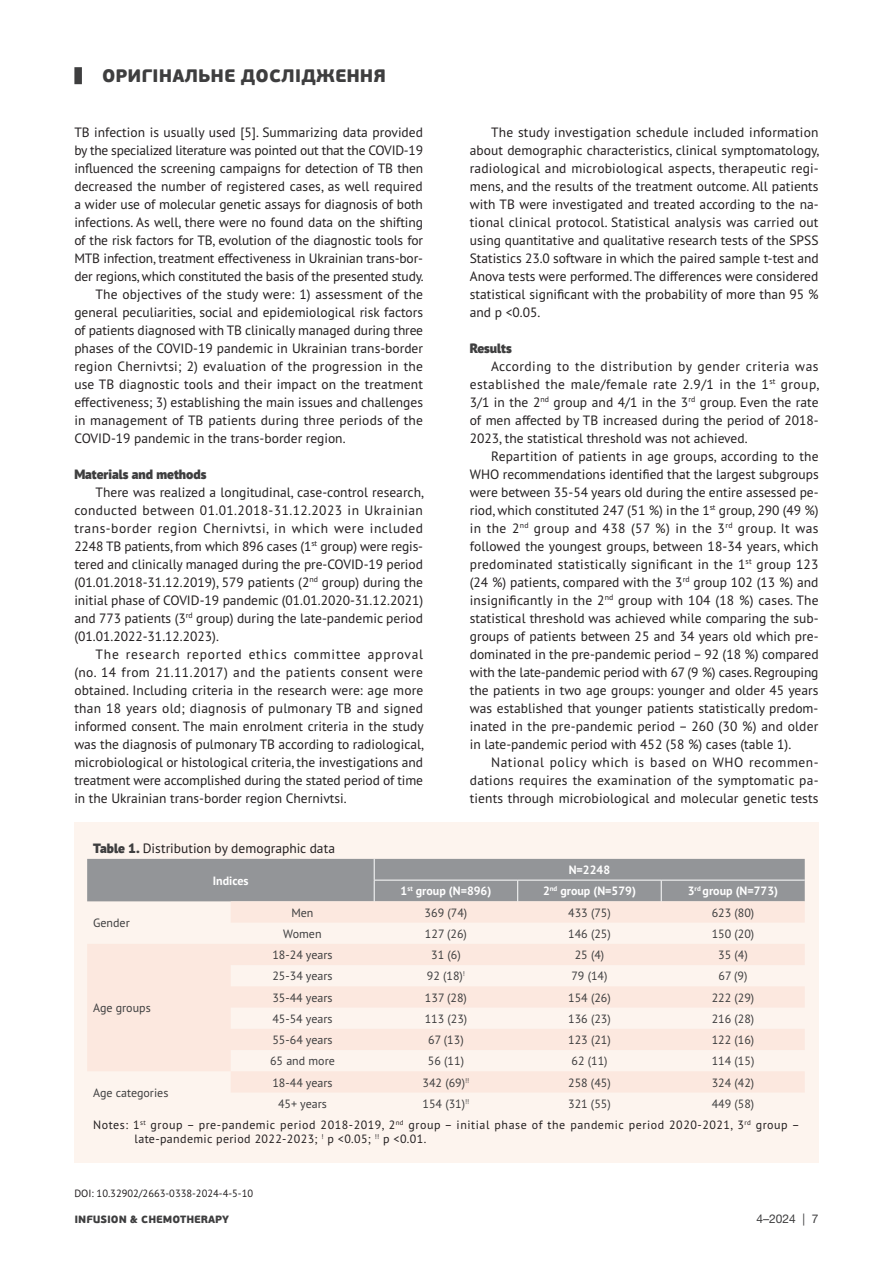
<style>
.page{position:relative;width:893px;height:1263px;background:#fff}
.page>*{position:absolute;margin:0;border:0;box-sizing:border-box;transform-origin:0 0}
.t1{font:900 18px "PF Beau Sans Pro";color:#3e3e3f}
.t2{font:13.5px/18px "PT Sans Pro";color:#231f20;text-align:justify}
.t3{font:13.5px "PT Sans Pro";letter-spacing:-.02em;color:#231f20}
.t4{font:13.5px "PT Sans Pro";letter-spacing:.02em;color:#231f20}
.t5{font:900 13.5px "PT Sans Pro";color:#3e3e3f}
.t6{font:12px "PT Sans Pro";color:#3e3e3f}
.t7{font:12px/21.3px "PT Sans Pro";letter-spacing:.045em;color:#231f20}
.t8{font:700 12px "PT Sans Pro";color:#fff}
.t9{font:12px "Helvetica Neue LTW1 G";color:#3e3e3f}
.t10{font:10.5px "PT Sans Pro";color:#231f20}
.t11{font:900 10.5px "PF Beau Sans Pro";color:#3e3e3f}
.s1{font-weight:900;color:#3e3e3f}
.s2{color:#3e3e3f}
</style>
<div class="page">
<div style="left:74px;top:67px;width:8px;height:17px;background:#3e3e3f"></div>
<div style="left:74px;top:823px;width:745px;height:340px;background:#fdf4ee"></div>
<svg style="left:87px;top:901px;width:718px;height:191px;fill:#fce8df"></svg>
<div style="left:87px;top:859px;width:718px;height:42px;background:#939598"></div>
<h1 class="t1" style="left:102px;top:64px;width:285px">ОРИГІНАЛЬНЕ ДОСЛІДЖЕННЯ</h1>
<p class="t2" style="left:74px;top:123px;width:350px">TB infection is usually used [5]. Summarizing data provided</p>
<p class="t3" style="left:74px;top:141px;width:350px">by the specialized literature was pointed out that the COVID-19</p>
<p class="t2" style="left:74px;top:159px;width:350px">influenced the screening campaigns for detection of TB then</p>
<p class="t2" style="left:74px;top:177px;width:350px">decreased the number of registered cases, as well required</p>
<p class="t2" style="left:74px;top:195px;width:350px">a wider use of molecular genetic assays for diagnosis of both</p>
<p class="t2" style="left:74px;top:213px;width:350px">infections. As well, there were no found data on the shifting</p>
<p class="t2" style="left:74px;top:231px;width:350px">of the risk factors for TB, evolution of the diagnostic tools for</p>
<p class="t2" style="left:74px;top:249px;width:350px">MTB infection, treatment effectiveness in Ukrainian trans-bor-</p>
<p class="t2" style="left:74px;top:267px;width:351px">der regions, which constituted the basis of the presented study.</p>
<p class="t2" style="left:96px;top:285px;width:329px">The objectives of the study were: 1) assessment of the</p>
<p class="t2" style="left:74px;top:303px;width:350px">general peculiarities, social and epidemiological risk factors</p>
<p class="t2" style="left:74px;top:321px;width:350px">of patients diagnosed with TB clinically managed during three</p>
<p class="t2" style="left:74px;top:339px;width:350px">phases of the COVID-19 pandemic in Ukrainian trans-border</p>
<p class="t4" style="left:74px;top:357px;width:350px">region Chernivtsi; 2) evaluation of the progression in the</p>
<p class="t2" style="left:74px;top:375px;width:350px">use TB diagnostic tools and their impact on the treatment</p>
<p class="t2" style="left:74px;top:393px;width:350px">effectiveness; 3) establishing the main issues and challenges</p>
<p class="t2" style="left:74px;top:411px;width:350px">in management of TB patients during three periods of the</p>
<p class="t2" style="left:74px;top:429px;width:273px">COVID-19 pandemic in the trans-border region.</p>
<p class="t5" style="left:74px;top:465px;width:134px">Materials and methods</p>
<p class="t2" style="left:74px;top:483px;width:351px;text-indent:21px">There was realized a longitudinal, case-control research, conducted between 01.01.2018-31.12.2023 in Ukrainian trans-border region Chernivtsi, in which were included 2248 TB patients, from which 896 cases (1<sup>st</sup> group) were regis&shy;tered and clinically managed during the pre-COVID-19 period (01.01.2018-31.12.2019), 579 patients (2<sup>nd</sup> group) during the initial phase of COVID-19 pandemic (01.01.2020-31.12.2021) and 773 patients (3<sup>rd</sup> group) during the late-pandemic period (01.01.2022-31.12.2023).</p>
<p class="t2" style="left:74px;top:645px;width:351px;text-indent:21px">The research reported ethics committee approval (no. 14 from 21.11.2017) and the patients consent were obtained. Including criteria in the research were: age more than 18 years old; diagnosis of pulmonary TB and signed informed consent. The main enrolment criteria in the study was the diagnosis of pulmonary TB according to radiological, microbiological or histological criteria, the investigations and treatment were accomplished during the stated period of time in the Ukrainian trans-border region Chernivtsi.</p>
<p class="t2" style="left:470px;top:123px;width:351px;text-indent:21px">The study investigation schedule included information about demographic characteristics, clinical symptomatology, radiological and microbiological aspects, therapeutic regi&shy;mens, and the results of the treatment outcome. All patients with TB were investigated and treated according to the na&shy;tional clinical protocol. Statistical analysis was carried out using quantitative and qualitative research tests of the SPSS Statistics 23.0 software in which the paired sample t-test and Anova tests were performed. The differences were considered statistical significant with the probability of more than 95 % and p &lt;0.05.</p>
<p class="t5" style="left:470px;top:339px;width:43px">Results</p>
<p class="t2" style="left:470px;top:357px;width:351px;text-indent:21px">According to the distribution by gender criteria was established the male/female rate 2.9/1 in the 1<sup>st</sup> group, 3/1 in the 2<sup>nd</sup> group and 4/1 in the 3<sup>rd</sup> group. Even the rate of men affected by TB increased during the period of 2018- 2023, the statistical threshold was not achieved.</p>
<p class="t2" style="left:470px;top:447px;width:350px;text-indent:21px">Repartition of patients in age groups, according to the WHO recommendations identified that the largest subgroups were between 35-54 years old during the entire assessed pe&shy;riod, which constituted 247 (51 %) in the 1<sup>st</sup> group, 290 (49 %) in the 2<sup>nd</sup> group and 438 (57 %) in the 3<sup>rd</sup> group. It was followed the youngest groups, between 18-34 years, which predominated statistically significant in the 1<sup>st</sup> group 123 (24 %) patients, compared with the 3<sup>rd</sup> group 102 (13 %) and insignificantly in the 2<sup>nd</sup> group with 104 (18 %) cases. The statistical threshold was achieved while comparing the sub&shy;groups of patients between 25 and 34 years old which pre&shy;dominated in the pre-pandemic period – 92 (18 %) compared with the late-pandemic period with 67 (9 %) cases. Regrouping the patients in two age groups: younger and older 45 years was established that younger patients statistically predom&shy;inated in the pre-pandemic period – 260 (30 %) and older in late-pandemic period with 452 (58 %) cases (table 1).</p>
<p class="t2" style="left:470px;top:753px;width:350px;text-indent:21px">National policy which is based on WHO recommen&shy;dations requires the examination of the symptomatic pa&shy;tients through microbiological and molecular genetic tests</p>
<p class="t2" style="left:93px;top:839px;width:243px"><span class="s1">Table 1.</span> Distribution by demographic data</p>
<p class="t8" style="left:213px;top:873px;width:37px">Indices</p>
<p class="t8" style="left:569px;top:862px;width:43px">N=2248</p>
<p class="t8" style="left:401px;top:883px;width:92px">1<sup>st</sup> group (N=896)</p>
<p class="t8" style="left:543px;top:883px;width:94px">2<sup>nd</sup> group (N=579)</p>
<p class="t8" style="left:688px;top:883px;width:92px">3<sup>rd</sup> group (N=773)</p>
<p class="t6" style="left:93px;top:915px;width:38px">Gender</p>
<p class="t6" style="left:93px;top:1000px;width:59px">Age groups</p>
<p class="t6" style="left:291px;top:904px;width:24px">Men</p>
<p class="t6" style="left:425px;top:904px;width:44px">369 (74)</p>
<p class="t6" style="left:568px;top:904px;width:44px">433 (75)</p>
<p class="t6" style="left:712px;top:904px;width:44px">623 (80)</p>
<p class="t6" style="left:283px;top:926px;width:40px">Women</p>
<p class="t6" style="left:425px;top:926px;width:43px">127 (26)</p>
<p class="t6" style="left:568px;top:926px;width:44px">146 (25)</p>
<p class="t6" style="left:712px;top:926px;width:44px">150 (20)</p>
<p class="t6" style="left:272px;top:947px;width:62px">18-24 years</p>
<p class="t6" style="left:431px;top:947px;width:31px">31 (6)</p>
<p class="t6" style="left:575px;top:947px;width:31px">25 (4)</p>
<p class="t6" style="left:718px;top:947px;width:31px">35 (4)</p>
<p class="t6" style="left:272px;top:968px;width:62px">25-34 years</p>
<p class="t6" style="left:427px;top:968px;width:40px">92 (18)<sup>!</sup></p>
<p class="t6" style="left:571px;top:968px;width:38px">79 (14)</p>
<p class="t6" style="left:718px;top:968px;width:30px">67 (9)</p>
<p class="t6" style="left:272px;top:989px;width:62px">35-44 years</p>
<p class="t6" style="left:425px;top:989px;width:43px">137 (28)</p>
<p class="t6" style="left:568px;top:989px;width:44px">154 (26)</p>
<p class="t6" style="left:712px;top:989px;width:44px">222 (29)</p>
<p class="t6" style="left:272px;top:1011px;width:62px">45-54 years</p>
<p class="t6" style="left:425px;top:1011px;width:44px">113 (23)</p>
<p class="t6" style="left:568px;top:1011px;width:44px">136 (23)</p>
<p class="t6" style="left:712px;top:1011px;width:44px">216 (28)</p>
<p class="t6" style="left:272px;top:1032px;width:62px">55-64 years</p>
<p class="t6" style="left:428px;top:1032px;width:37px">67 (13)</p>
<p class="t6" style="left:568px;top:1032px;width:44px">123 (21)</p>
<p class="t6" style="left:712px;top:1032px;width:44px">122 (16)</p>
<p class="t6" style="left:270px;top:1053px;width:66px">65 and more</p>
<p class="t6" style="left:428px;top:1053px;width:38px">56 (11)</p>
<p class="t6" style="left:571px;top:1053px;width:38px">62 (11)</p>
<p class="t6" style="left:712px;top:1053px;width:44px">114 (15)</p>
<p class="t6" style="left:272px;top:1074px;width:62px">18-44 years</p>
<p class="t6" style="left:423px;top:1074px;width:48px">342 (69)<sup>!!</sup></p>
<p class="t6" style="left:568px;top:1074px;width:44px">258 (45)</p>
<p class="t6" style="left:712px;top:1074px;width:44px">324 (42)</p>
<p class="t6" style="left:278px;top:1096px;width:50px">45+ years</p>
<p class="t6" style="left:422px;top:1096px;width:48px">154 (31)<sup>!!</sup></p>
<p class="t6" style="left:568px;top:1096px;width:44px">321 (55)</p>
<p class="t6" style="left:93px;top:1085px;width:77px">Age categories</p>
<p class="t7" style="left:93px;top:1092px;width:708px;text-indent:618px"><span class="s2">449 (58)<br></span>Notes: 1<sup>st</sup> group – pre-pandemic period 2018-2019, 2<sup>nd</sup> group – initial phase of the pandemic period 2020-2021, 3<sup>rd</sup> group –</p>
<p class="t7" style="left:134px;top:1128px;width:293px">late-pandemic period 2022-2023; <sup>!</sup> p &lt;0.05; <sup>!!</sup> p &lt;0.01.</p>
<p class="t10" style="left:74px;top:1186px;width:180px">DOI: 10.32902/2663-0338-2024-4-5-10</p>
<p class="t11" style="left:74px;top:1212px;width:156px">INFUSION &amp; CHEMOTHERAPY</p>
<p class="t9" style="left:757px;top:1211px;width:64px">4–2024 | 7</p>
</div>
